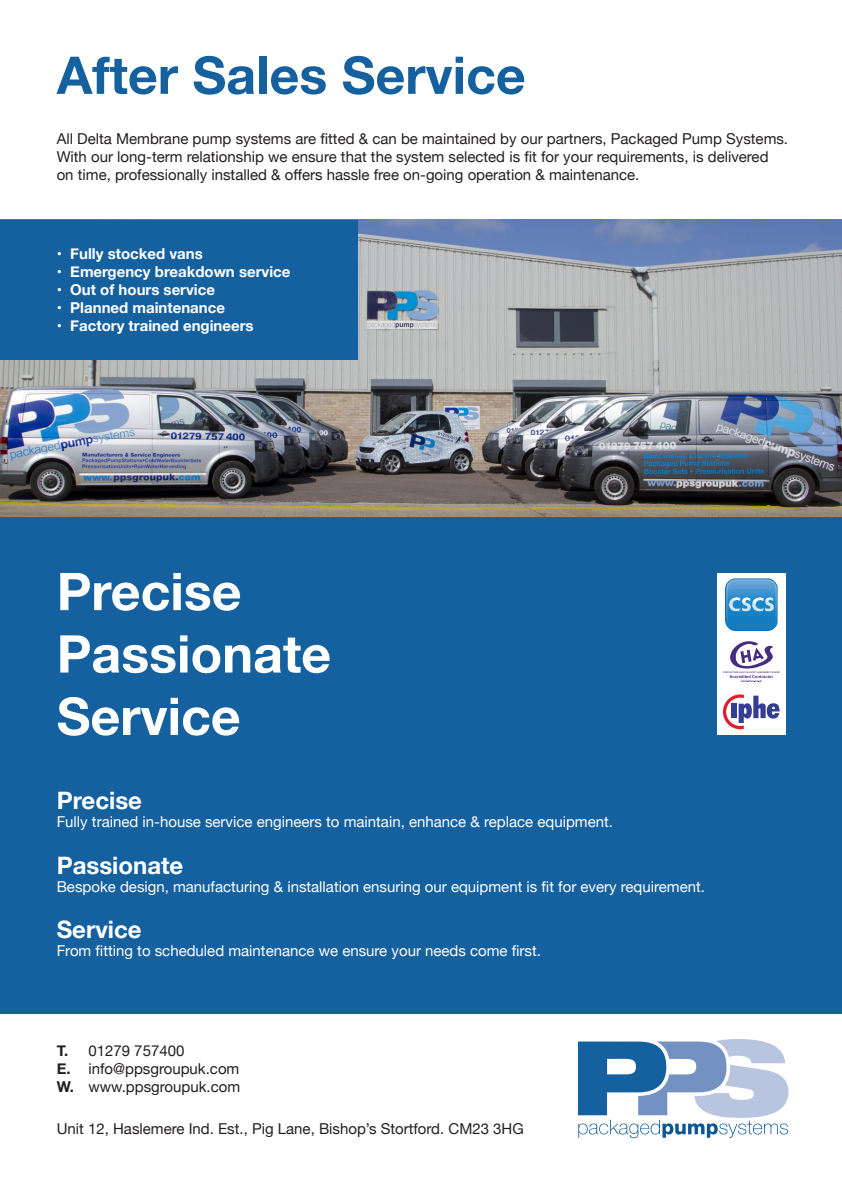
<style>
.page{position:relative;width:842px;height:1191px;background:#fff}
.page>*{position:absolute;margin:0;border:0;box-sizing:border-box;transform-origin:0 0}
.t1{font:700 52px "Helvetica Neue";color:#fff}
.Body{font:700 52px "Helvetica Neue";color:#15609f}
.Body-2{font:700 24px "Helvetica Neue";color:#fff}
.Body-3{font:15px/18px "Helvetica Neue";color:#231f20}
.Body-4{font:15px "Helvetica Neue";color:#fff}
.Main_Body_Copy{font:15px "Helvetica Neue";color:#231f20}
.Body-5{font:700 15px "Helvetica Neue";color:#fff}
.Main_Body_Copy-2{font:700 15px "Helvetica Neue";color:#231f20}
</style>
<div class="page">
<div style="left:0;top:488px;width:842px;height:525px;background:#15609f"></div>
<img style="left:0;top:220px;width:842px;height:296px">
<div style="left:0;top:220px;width:357px;height:139px;background:#15609f"></div>
<svg style="left:578px;top:1039px;width:210px;height:99px"></svg>
<div style="left:717px;top:573px;width:68px;height:162px;background:#fff"></div>
<svg style="left:723px;top:694px;width:57px;height:35px"></svg>
<svg style="left:723px;top:641px;width:57px;height:41px"></svg>
<img style="left:725px;top:578px;width:52px;height:52px">
<p class="Body" style="left:57px;top:34px;width:470px">After Sales Service</p>
<p class="Body-3" style="left:57px;top:131px;width:733px">All Delta Membrane pump systems are fitted &amp; can be maintained by our partners, Packaged Pump Systems.<br>With our long-term relationship we ensure that the system selected is fit for your requirements, is delivered</p>
<p class="Body-3" style="left:57px;top:167px;width:584px">on time, professionally installed &amp; offers hassle free on-going operation &amp; maintenance.</p>
<p class="Body-5" style="left:57px;top:242px;width:148px">• Fully stocked vans</p>
<p class="Body-5" style="left:57px;top:260px;width:235px">• Emergency breakdown service</p>
<p class="Body-5" style="left:57px;top:278px;width:160px">• Out of hours service</p>
<p class="Body-5" style="left:57px;top:296px;width:170px">• Planned maintenance</p>
<p class="Body-5" style="left:57px;top:314px;width:198px">• Factory trained engineers</p>
<p class="t1" style="left:57px;top:551px;width:186px">Precise</p>
<p class="t1" style="left:57px;top:613px;width:276px">Passionate</p>
<p class="t1" style="left:57px;top:675px;width:185px">Service</p>
<p class="Body-2" style="left:57px;top:781px;width:87px">Precise</p>
<p class="Body-4" style="left:57px;top:810px;width:558px">Fully trained in-house service engineers to maintain, enhance &amp; replace equipment.</p>
<p class="Body-2" style="left:57px;top:846px;width:128px">Passionate</p>
<p class="Body-4" style="left:57px;top:875px;width:650px">Bespoke design, manufacturing &amp; installation ensuring our equipment is fit for every requirement.</p>
<p class="Body-2" style="left:57px;top:911px;width:86px">Service</p>
<p class="Body-4" style="left:57px;top:940px;width:486px">From fitting to scheduled maintenance we ensure your needs come first.</p>
<p class="Main_Body_Copy-2" style="left:57px;top:1039px;width:13px">T.</p>
<p class="Main_Body_Copy-2" style="left:57px;top:1057px;width:15px">E.</p>
<p class="Main_Body_Copy-2" style="left:57px;top:1075px;width:19px">W.</p>
<p class="Main_Body_Copy" style="left:88px;top:1040px;width:97px">01279 757400</p>
<p class="Main_Body_Copy" style="left:88px;top:1058px;width:152px">info@ppsgroupuk.com</p>
<p class="Main_Body_Copy" style="left:88px;top:1076px;width:153px">www.ppsgroupuk.com</p>
<p class="Main_Body_Copy" style="left:57px;top:1118px;width:469px">Unit 12, Haslemere Ind. Est., Pig Lane, Bishop’s Stortford. CM23 3HG</p>
</div>
